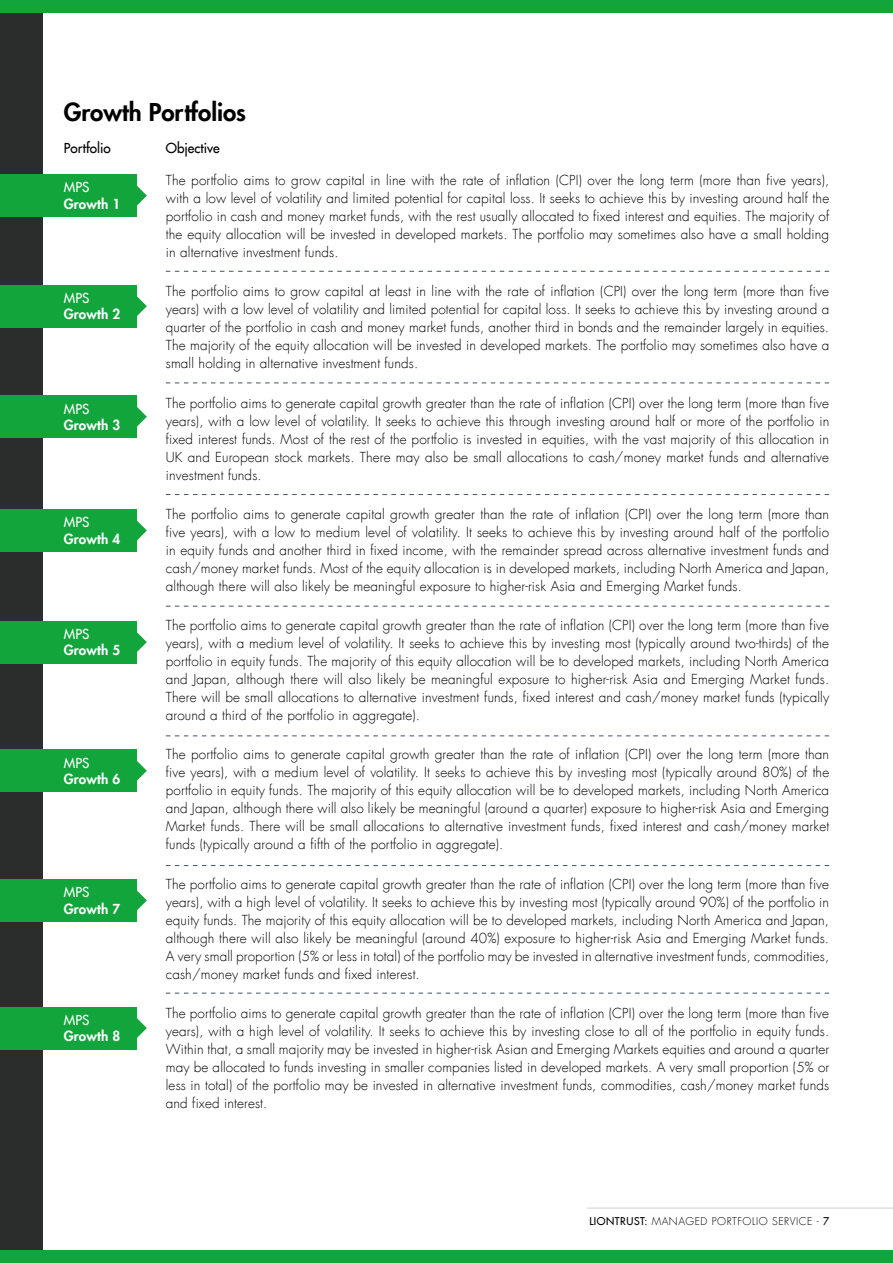
<style>
.page{position:relative;width:893px;height:1263px;background:#fff}
.page>*{position:absolute;margin:0;border:0;box-sizing:border-box;transform-origin:0 0}
.t1{font:800 24px "Futura LT";color:#000}
.t2{font:300 13.5px/18px "Futura LT";letter-spacing:.01em;color:#000;text-align:justify}
.t3{font:800 13.5px "Futura LT";letter-spacing:.01em;color:#fff}
.t4{font:13.5px "Futura LT";letter-spacing:.01em;color:#fff}
.t5{font:13.5px "Futura LT";color:#000}
.t6{font:300 10.5px "Futura LT";letter-spacing:.05em;color:#000}
.s1{font-weight:400}
</style>
<div class="page">
<div style="left:0;top:0;width:43px;height:1263px;background:#2b2d2d"></div>
<div style="left:0;top:174px;width:136px;height:43px;background:#11a53c"></div>
<svg style="left:136px;top:181px;width:11px;height:30px"></svg>
<div style="left:0;top:285px;width:136px;height:42px;background:#11a53c"></div>
<svg style="left:136px;top:291px;width:11px;height:30px"></svg>
<div style="left:0;top:395px;width:136px;height:43px;background:#11a53c"></div>
<svg style="left:136px;top:402px;width:11px;height:30px"></svg>
<div style="left:0;top:509px;width:136px;height:43px;background:#11a53c"></div>
<svg style="left:136px;top:515px;width:11px;height:30px"></svg>
<div style="left:0;top:621px;width:136px;height:42px;background:#11a53c"></div>
<svg style="left:136px;top:627px;width:11px;height:30px"></svg>
<div style="left:0;top:749px;width:136px;height:43px;background:#11a53c"></div>
<svg style="left:136px;top:756px;width:11px;height:30px"></svg>
<div style="left:0;top:879px;width:136px;height:43px;background:#11a53c"></div>
<svg style="left:136px;top:885px;width:11px;height:30px"></svg>
<div style="left:0;top:1007px;width:136px;height:42px;background:#11a53c"></div>
<svg style="left:136px;top:1013px;width:11px;height:30px"></svg>
<svg style="left:166px;top:271px;width:663px;height:1px"></svg>
<svg style="left:166px;top:383px;width:663px;height:1px"></svg>
<svg style="left:166px;top:494px;width:663px;height:1px"></svg>
<svg style="left:166px;top:606px;width:663px;height:1px"></svg>
<svg style="left:166px;top:736px;width:663px;height:1px"></svg>
<svg style="left:166px;top:865px;width:663px;height:1px"></svg>
<svg style="left:166px;top:993px;width:663px;height:1px"></svg>
<hr style="left:587px;top:1208px;width:306px;height:1px;background:#d0d0d0">
<div style="left:0;top:0;width:893px;height:13px;background:#11a53c"></div>
<div style="left:0;top:1250px;width:893px;height:13px;background:#11a53c"></div>
<h1 class="t1" style="left:64px;top:96px;width:184px">Growth Portfolios</h1>
<p class="t5" style="left:64px;top:139px;width:48px">Portfolio</p>
<p class="t5" style="left:166px;top:139px;width:55px">Objective</p>
<p class="t4" style="left:64px;top:179px;width:27px">MPS</p>
<p class="t3" style="left:64px;top:195px;width:58px">Growth 1</p>
<p class="t2" style="left:166px;top:172px;width:665px">The portfolio aims to grow capital in line with the rate of inflation (CPI) over the long term (more than five years), with a low level of volatility and limited potential for capital loss. It seeks to achieve this by investing around half the portfolio in cash and money market funds, with the rest usually allocated to fixed interest and equities. The majority of the equity allocation will be invested in developed markets. The portfolio may sometimes also have a small holding in alternative investment funds.</p>
<p class="t2" style="left:166px;top:283px;width:665px">The portfolio aims to grow capital at least in line with the rate of inflation (CPI) over the long term (more than five years) with a low level of volatility and limited potential for capital loss. It seeks to achieve this by investing around a quarter of the portfolio in cash and money market funds, another third in bonds and the remainder largely in equities.<br>The majority of the equity allocation will be invested in developed markets. The portfolio may sometimes also have a small holding in alternative investment funds.</p>
<p class="t2" style="left:166px;top:394px;width:665px">The portfolio aims to generate capital growth greater than the rate of inflation (CPI) over the long term (more than five years), with a low level of volatility. It seeks to achieve this through investing around half or more of the portfolio in fixed interest funds. Most of the rest of the portfolio is invested in equities, with the vast majority of this allocation in UK and European stock markets. There may also be small allocations to cash/money market funds and alternative investment funds.</p>
<p class="t2" style="left:166px;top:505px;width:665px">The portfolio aims to generate capital growth greater than the rate of inflation (CPI) over the long term (more than five years), with a low to medium level of volatility. It seeks to achieve this by investing around half of the portfolio in equity funds and another third in fixed income, with the remainder spread across alternative investment funds and cash/money market funds. Most of the equity allocation is in developed markets, including North America and Japan, although there will also likely be meaningful exposure to higher-risk Asia and Emerging Market funds.</p>
<p class="t2" style="left:166px;top:616px;width:665px">The portfolio aims to generate capital growth greater than the rate of inflation (CPI) over the long term (more than five years), with a medium level of volatility. It seeks to achieve this by investing most (typically around two-thirds) of the portfolio in equity funds. The majority of this equity allocation will be to developed markets, including North America and Japan, although there will also likely be meaningful exposure to higher-risk Asia and Emerging Market funds.<br>There will be small allocations to alternative investment funds, fixed interest and cash/money market funds (typically around a third of the portfolio in aggregate).</p>
<p class="t2" style="left:166px;top:746px;width:665px">The portfolio aims to generate capital growth greater than the rate of inflation (CPI) over the long term (more than five years), with a medium level of volatility. It seeks to achieve this by investing most (typically around 80%) of the portfolio in equity funds. The majority of this equity allocation will be to developed markets, including North America and Japan, although there will also likely be meaningful (around a quarter) exposure to higher-risk Asia and Emerging Market funds. There will be small allocations to alternative investment funds, fixed interest and cash/money market funds (typically around a fifth of the portfolio in aggregate).</p>
<p class="t2" style="left:166px;top:875px;width:665px">The portfolio aims to generate capital growth greater than the rate of inflation (CPI) over the long term (more than five years), with a high level of volatility. It seeks to achieve this by investing most (typically around 90%) of the portfolio in equity funds. The majority of this equity allocation will be to developed markets, including North America and Japan, although there will also likely be meaningful (around 40%) exposure to higher-risk Asia and Emerging Market funds.<br>A very small proportion (5% or less in total) of the portfolio may be invested in alternative investment funds, commodities, cash/money market funds and fixed interest.</p>
<p class="t2" style="left:166px;top:1004px;width:665px">The portfolio aims to generate capital growth greater than the rate of inflation (CPI) over the long term (more than five years), with a high level of volatility. It seeks to achieve this by investing close to all of the portfolio in equity funds.<br>Within that, a small majority may be invested in higher-risk Asian and Emerging Markets equities and around a quarter may be allocated to funds investing in smaller companies listed in developed markets. A very small proportion (5% or less in total) of the portfolio may be invested in alternative investment funds, commodities, cash/money market funds and fixed interest.</p>
<p class="t4" style="left:64px;top:289px;width:27px">MPS</p>
<p class="t3" style="left:64px;top:305px;width:58px">Growth 2</p>
<p class="t4" style="left:64px;top:400px;width:27px">MPS</p>
<p class="t3" style="left:64px;top:416px;width:58px">Growth 3</p>
<p class="t4" style="left:64px;top:513px;width:27px">MPS</p>
<p class="t3" style="left:64px;top:529px;width:58px">Growth 4</p>
<p class="t4" style="left:64px;top:625px;width:27px">MPS</p>
<p class="t3" style="left:64px;top:641px;width:58px">Growth 5</p>
<p class="t4" style="left:64px;top:754px;width:27px">MPS</p>
<p class="t3" style="left:64px;top:770px;width:58px">Growth 6</p>
<p class="t4" style="left:64px;top:883px;width:27px">MPS</p>
<p class="t3" style="left:64px;top:899px;width:58px">Growth 7</p>
<p class="t4" style="left:64px;top:1011px;width:27px">MPS</p>
<p class="t3" style="left:64px;top:1027px;width:58px">Growth 8</p>
<p class="t6" style="left:589px;top:1215px;width:241px"><span class="s1">LIONTRUST:</span> MANAGED PORTFOLIO SERVICE - <span class="s1">7</span></p>
</div>
